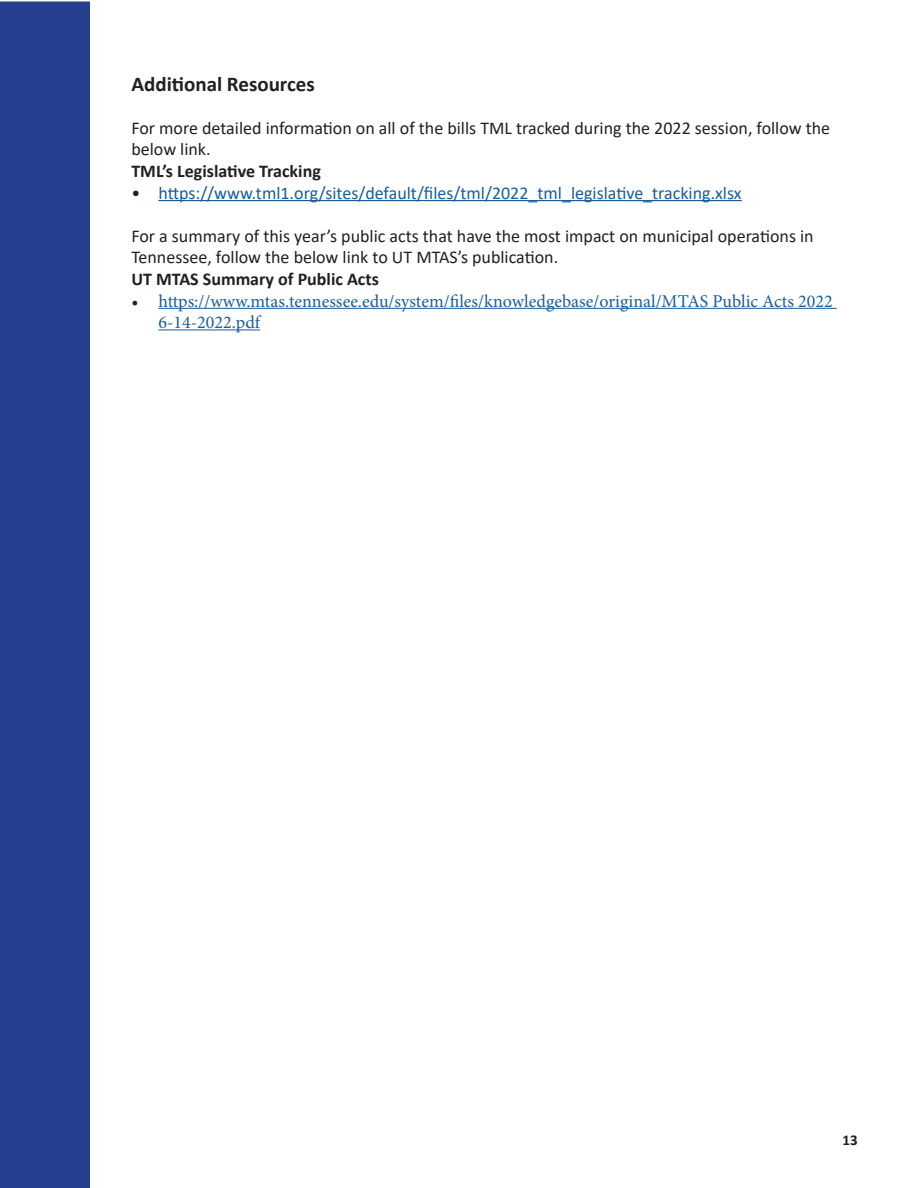
<style>
.page{position:relative;width:918px;height:1188px;background:#fff}
.page>*{position:absolute;margin:0;border:0;box-sizing:border-box;transform-origin:0 0}
.t1{font:700 21px "Calibri";color:#231f20}
.t2{font:18px/21.6px "Calibri";color:#231f20}
.t3{font:18px/21.6px "Minion Pro";color:#175d9e}
.t4{font:18px "Calibri";color:#175d9e}
.t5{font:700 18px "Calibri";color:#231f20}
.t6{font:700 15px "Calibri";color:#231f20}
.s1{color:#231f20}
</style>
<div class="page">
<div style="left:0;top:2px;width:90px;height:1186px;background:#253f8e"></div>
<hr style="left:158px;top:200px;width:584px;height:1px;background:#175d9e">
<hr style="left:158px;top:308px;width:679px;height:1px;background:#175d9e">
<hr style="left:158px;top:329px;width:102px;height:1px;background:#175d9e">
<p class="t1" style="left:131px;top:69px;width:185px">Additional Resources</p>
<p class="t2" style="left:131px;top:117px;width:700px">For more detailed information on all of the bills TML tracked during the 2022 session, follow the below link.</p>
<p class="t5" style="left:131px;top:158px;width:191px">TML’s Legislative Tracking</p>
<p class="t4" style="left:131px;top:180px;width:612px"><span class="s1">•</span> https://www.tml1.org/sites/default/files/tml/2022_tml_legislative_tracking.xlsx</p>
<p class="t2" style="left:131px;top:225px;width:684px">For a summary of this year’s public acts that have the most impact on municipal operations in<br>Tennessee, follow the below link to UT MTAS’s publication.</p>
<p class="t5" style="left:131px;top:266px;width:249px">UT MTAS Summary of Public Acts</p>
<p class="t3" style="left:158px;top:290px;width:676px;text-indent:-27px"><span class="s1">•</span> https://www.mtas.tennessee.edu/system/files/knowledgebase/original/MTAS Public Acts 2022<br>6-14-2022.pdf</p>
<p class="t6" style="left:842px;top:1130px;width:17px">13</p>
</div>
